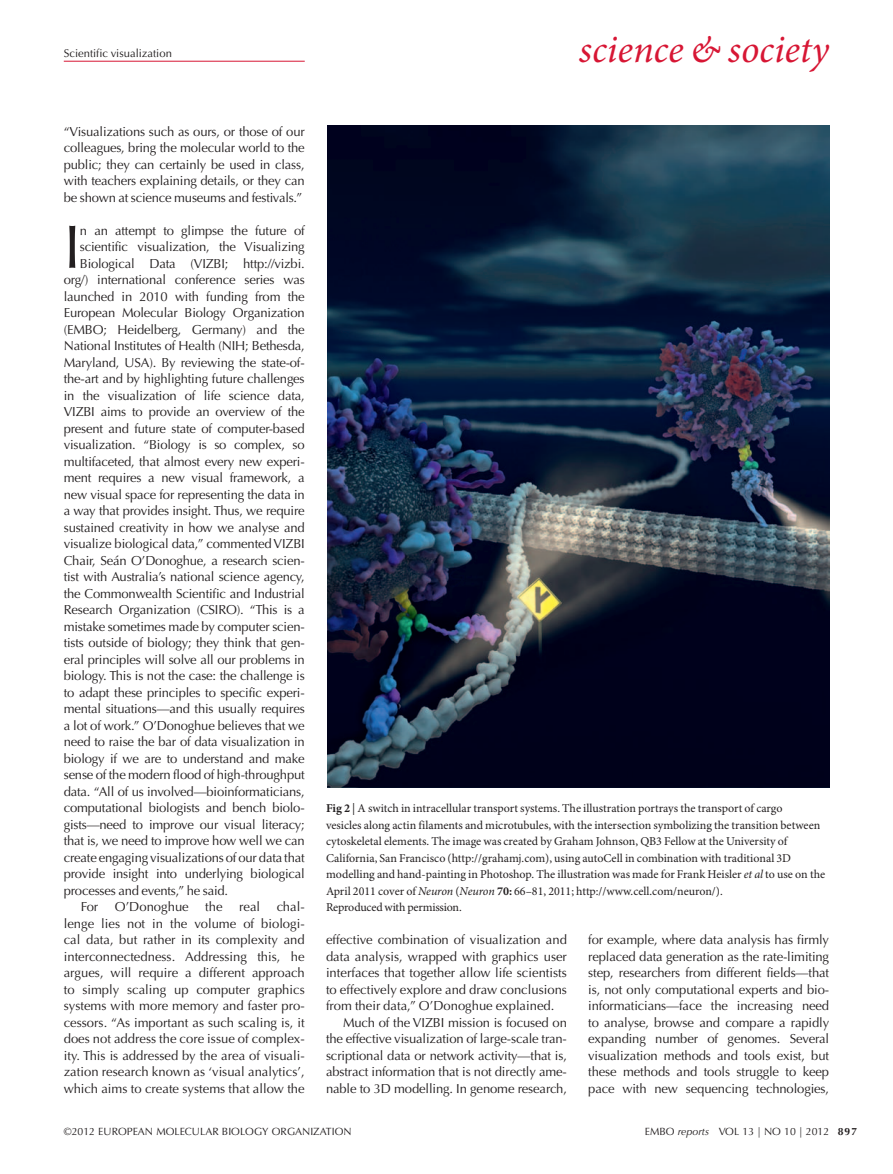
<style>
.page{position:relative;width:893px;height:1174px;background:#fff}
.page>*{position:absolute;margin:0;border:0;box-sizing:border-box;transform-origin:0 0}
.Body_drop_cap{font:61.2px "Optima LT Std";color:#231f20}
.t1{font:italic 39px "Minion Pro";letter-spacing:-.005em;color:#d71634}
.Body_drop_cap-2{font:13.05px "Optima LT Std";letter-spacing:-.015em;color:#231f20}
.Body_indent{font:13.05px/16.5px "Optima LT Std";letter-spacing:-.01em;color:#231f20;text-align:justify}
.Figure_caption{font:12px/16.5px "Minion Pro";color:#231f20}
.Run_head_Sci_Soc_R{font:11.25px "Optima LT Std";color:#231f20}
.t2{font:10.5px "Optima LT Std";color:#231f20}
.s1{font-weight:700}
.s2{font-style:italic}
</style>
<div class="page">
<hr style="left:64px;top:61px;width:241px;height:1px;background:#d71634">
<img style="left:327px;top:126px;width:502px;height:661px">
<p class="Run_head_Sci_Soc_R" style="left:64px;top:46px;width:110px">Scientific visualization</p>
<p class="t1" style="left:579px;top:27px;width:252px">science &amp; society</p>
<p class="Body_indent" style="left:64px;top:123px;width:242px">“Visualizations such as ours, or those of our colleagues, bring the molecular world to the public; they can certainly be used in class, with teachers explaining details, or they can be shown at science museums and festivals.”</p>
<p class="Body_drop_cap" style="left:64px;top:211px;width:19px">I</p>
<p class="Body_drop_cap-2" style="left:80px;top:223px;width:226px">n an attempt to glimpse the future of</p>
<p class="Body_drop_cap-2" style="left:80px;top:239px;width:226px">scientific visualization, the Visualizing</p>
<p class="Body_drop_cap-2" style="left:80px;top:256px;width:226px">Biological Data (VIZBI; http://vizbi.</p>
<p class="Body_drop_cap-2" style="left:64px;top:272px;width:242px">org/) international conference series was</p>
<p class="Body_drop_cap-2" style="left:64px;top:289px;width:242px">launched in 2010 with funding from the</p>
<p class="Body_drop_cap-2" style="left:64px;top:305px;width:242px">European Molecular Biology Organization</p>
<p class="Body_drop_cap-2" style="left:64px;top:322px;width:242px">(EMBO; Heidelberg, Germany) and the</p>
<p class="Body_drop_cap-2" style="left:64px;top:338px;width:242px">National Institutes of Health (NIH; Bethesda,</p>
<p class="Body_drop_cap-2" style="left:64px;top:355px;width:242px">Maryland, USA). By reviewing the state-of-</p>
<p class="Body_drop_cap-2" style="left:64px;top:371px;width:242px">the-art and by highlighting future challenges</p>
<p class="Body_drop_cap-2" style="left:64px;top:388px;width:242px">in the visualization of life science data,</p>
<p class="Body_drop_cap-2" style="left:64px;top:404px;width:242px">VIZBI aims to provide an overview of the</p>
<p class="Body_drop_cap-2" style="left:64px;top:421px;width:242px">present and future state of computer-based</p>
<p class="Body_drop_cap-2" style="left:64px;top:437px;width:242px">visualization. “Biology is so complex, so</p>
<p class="Body_drop_cap-2" style="left:64px;top:454px;width:242px">multifaceted, that almost every new experi-</p>
<p class="Body_drop_cap-2" style="left:64px;top:470px;width:242px">ment requires a new visual framework, a</p>
<p class="Body_drop_cap-2" style="left:64px;top:487px;width:242px">new visual space for representing the data in</p>
<p class="Body_drop_cap-2" style="left:64px;top:503px;width:242px">a way that provides insight. Thus, we require</p>
<p class="Body_drop_cap-2" style="left:64px;top:520px;width:242px">sustained creativity in how we analyse and</p>
<p class="Body_drop_cap-2" style="left:64px;top:536px;width:242px">visualize biological data,” commented VIZBI</p>
<p class="Body_drop_cap-2" style="left:64px;top:553px;width:242px">Chair, Seán O’Donoghue, a research scien-</p>
<p class="Body_drop_cap-2" style="left:64px;top:569px;width:242px">tist with Australia’s national science agency,</p>
<p class="Body_drop_cap-2" style="left:64px;top:586px;width:242px">the Commonwealth Scientific and Industrial</p>
<p class="Body_drop_cap-2" style="left:64px;top:602px;width:242px">Research Organization (CSIRO). “This is a</p>
<p class="Body_drop_cap-2" style="left:64px;top:619px;width:242px">mistake sometimes made by computer scien-</p>
<p class="Body_drop_cap-2" style="left:64px;top:635px;width:242px">tists outside of biology; they think that gen-</p>
<p class="Body_drop_cap-2" style="left:64px;top:652px;width:242px">eral principles will solve all our problems in</p>
<p class="Body_drop_cap-2" style="left:64px;top:668px;width:242px">biology. This is not the case: the challenge is</p>
<p class="Body_drop_cap-2" style="left:64px;top:685px;width:242px">to adapt these principles to specific experi-</p>
<p class="Body_drop_cap-2" style="left:64px;top:701px;width:242px">mental situations—and this usually requires</p>
<p class="Body_drop_cap-2" style="left:64px;top:718px;width:242px">a lot of work.” O’Donoghue believes that we</p>
<p class="Body_drop_cap-2" style="left:64px;top:734px;width:242px">need to raise the bar of data visualization in</p>
<p class="Body_drop_cap-2" style="left:64px;top:751px;width:242px">biology if we are to understand and make</p>
<p class="Body_drop_cap-2" style="left:64px;top:767px;width:242px">sense of the modern flood of high-throughput</p>
<p class="Body_drop_cap-2" style="left:64px;top:784px;width:242px">data. “All of us involved—bioinformaticians,</p>
<p class="Body_drop_cap-2" style="left:64px;top:800px;width:242px">computational biologists and bench biolo-</p>
<p class="Body_drop_cap-2" style="left:64px;top:817px;width:242px">gists—need to improve our visual literacy;</p>
<p class="Body_drop_cap-2" style="left:64px;top:833px;width:242px">that is, we need to improve how well we can</p>
<p class="Body_drop_cap-2" style="left:64px;top:850px;width:242px">create engaging visualizations of our data that</p>
<p class="Body_drop_cap-2" style="left:64px;top:866px;width:242px">provide insight into underlying biological</p>
<p class="Body_drop_cap-2" style="left:64px;top:883px;width:166px">processes and events,” he said.</p>
<p class="Body_indent" style="left:81px;top:899px;width:19px">For</p>
<p class="Body_indent" style="left:115px;top:899px;width:75px">O’Donoghue</p>
<p class="Body_indent" style="left:205px;top:899px;width:19px">the</p>
<p class="Body_indent" style="left:239px;top:899px;width:23px">real</p>
<p class="Body_indent" style="left:64px;top:899px;width:242px;text-indent:213px">chal&shy;lenge lies not in the volume of biologi&shy;cal data, but rather in its complexity and interconnectedness. Addressing this, he argues, will require a different approach to simply scaling up computer graphics systems with more memory and faster pro&shy;cessors. “As important as such scaling is, it does not address the core issue of complex&shy;ity. This is addressed by the area of visuali&shy;zation research known as ‘visual analytics’, which aims to create systems that allow the</p>
<p class="Figure_caption" style="left:326px;top:800px;width:501px"><span class="s1">Fig 2</span> | A switch in intracellular transport systems. The illustration portrays the transport of cargo<br>vesicles along actin filaments and microtubules, with the intersection symbolizing the transition between cytoskeletal elements. The image was created by Graham Johnson, QB3 Fellow at the University of California, San Francisco (http://grahamj.com), using autoCell in combination with traditional 3D modelling and hand-painting in Photoshop. The illustration was made for Frank Heisler <span class="s2">et al</span> to use on the April 2011 cover of <span class="s2">Neuron</span> (<span class="s2">Neuron</span> <span class="s1">70:</span> 66–81, 2011; http://www.cell.com/neuron/).<br>Reproduced with permission.</p>
<p class="Body_indent" style="left:326px;top:932px;width:242px">effective combination of visualization and data analysis, wrapped with graphics user interfaces that together allow life scientists to effectively explore and draw conclusions from their data,” O’Donoghue explained.</p>
<p class="Body_indent" style="left:326px;top:1014px;width:242px;text-indent:17px">Much of the VIZBI mission is focused on the effective visualization of large-scale tran&shy;scriptional data or network activity—that is, abstract information that is not directly ame&shy;nable to 3D modelling. In genome research,</p>
<p class="Body_indent" style="left:588px;top:932px;width:242px">for example, where data analysis has firmly replaced data generation as the rate-limiting step, researchers from different fields—that is, not only computational experts and bio&shy;informaticians—face the increasing need to analyse, browse and compare a rapidly expanding number of genomes. Several visualization methods and tools exist, but these methods and tools struggle to keep pace with new sequencing technologies,</p>
<p class="t2" style="left:64px;top:1125px;width:289px">©2012 EUROPEAN MOLECULAR BIOLOGY ORGANIZATION</p>
<p class="t2" style="left:645px;top:1125px;width:214px">EMBO <span class="s2">reports</span> VOL 13 | NO 10 | 2012 <span class="s1">897</span></p>
</div>
